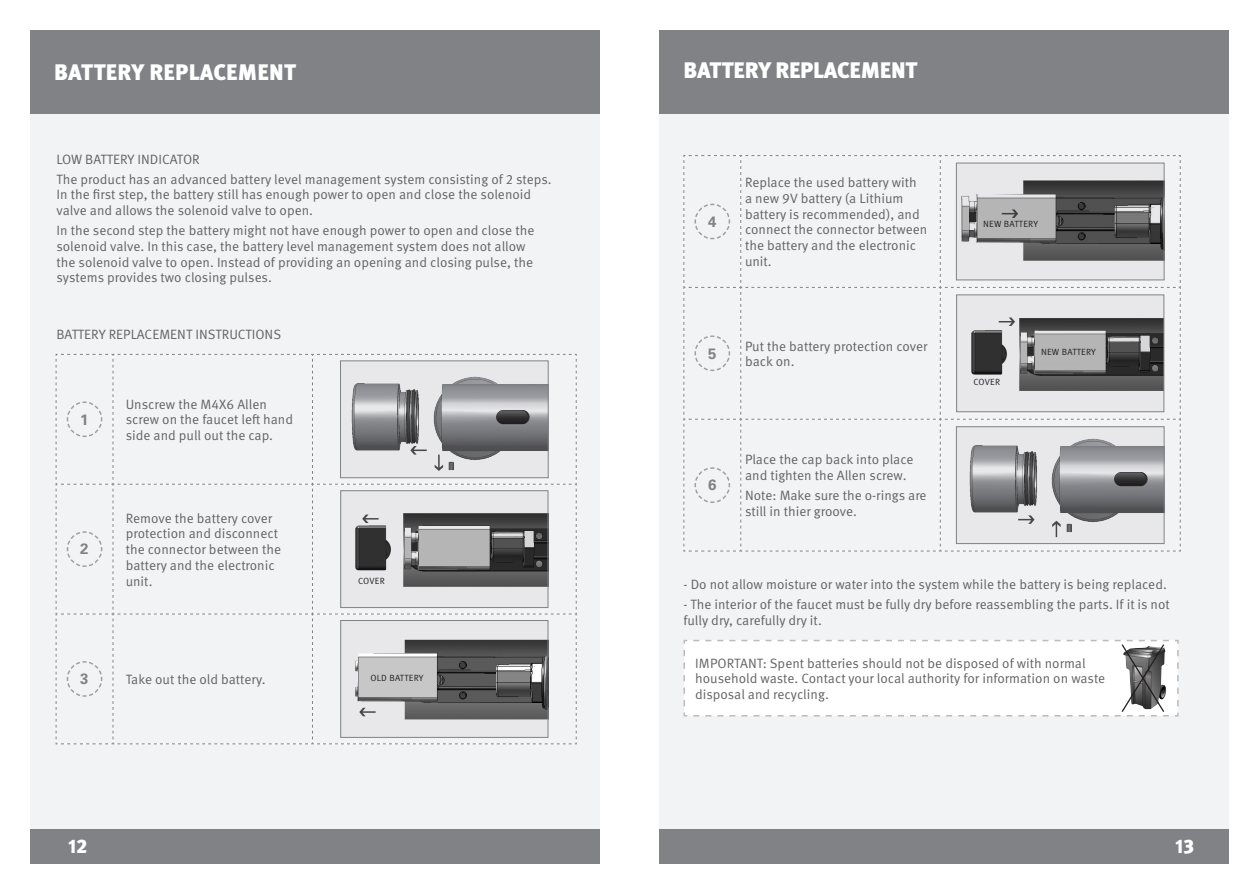
<style>
.page{position:relative;width:1259px;height:893px;background:#fff}
.page>*{position:absolute;margin:0;border:0;box-sizing:border-box;transform-origin:0 0}
.t1{font:900 22.5px "Meta Pro";letter-spacing:.005em;color:#fff}
.t2{font:900 19.5px "Meta Pro";color:#fff}
.t3{font:700 15px "Univers";color:#808285}
.t4{font:13.5px/15.8px "Meta Pro Norm";color:#636366}
.t5{font:9px "Meta Pro Norm";letter-spacing:.025em;color:#231f20}
</style>
<div class="page">
<div style="left:659px;top:104px;width:570px;height:742px;background:#f2f3f4"></div>
<div style="left:30px;top:104px;width:570px;height:742px;background:#f2f3f4"></div>
<div style="left:30px;top:30px;width:570px;height:83px;background:#808285"></div>
<div style="left:659px;top:30px;width:570px;height:83px;background:#808285"></div>
<div style="left:30px;top:829px;width:570px;height:34px;background:#808285"></div>
<div style="left:659px;top:829px;width:570px;height:34px;background:#808285"></div>
<svg style="left:683px;top:155px;width:498px;height:397px"></svg>
<svg style="left:683px;top:640px;width:496px;height:77px"></svg>
<svg style="left:55px;top:354px;width:522px;height:391px"></svg>
<h1 class="t1" style="left:54px;top:54px;width:109px">BATTERY REPL</h1>
<h1 class="t1" style="left:200px;top:54px;width:98px">ACEMENT</h1>
<p class="t4" style="left:56px;top:148px;width:497px;line-height:20px">LOW BATTERY INDICATOR<br>The product has an advanced battery level management system consisting of 2 steps.</p>
<p class="t4" style="left:56px;top:186px;width:476px">In the first step, the battery still has enough power to open and close the solenoid valve and allows the solenoid valve to open.</p>
<p class="t4" style="left:56px;top:222px;width:479px">In the second step the battery might not have enough power to open and close the solenoid valve. In this case, the battery level management system does not allow the solenoid valve to open. Instead of providing an opening and closing pulse, the systems provides two closing pulses.</p>
<p class="t4" style="left:56px;top:326px;width:226px">BATTERY REPLACEMENT INSTRUCTIONS</p>
<p class="t3" style="left:80px;top:410px;width:10px">1</p>
<p class="t3" style="left:80px;top:540px;width:10px">2</p>
<p class="t4" style="left:126px;top:395px;width:169px">Unscrew the M4x6 Allen screw on the faucet left hand side and pull out the cap.</p>
<p class="t4" style="left:126px;top:509px;width:157px">Remove the battery cover protection and disconnect the connector between the battery and the electronic unit.</p>
<p class="t5" style="left:358px;top:574px;width:28px">COVER</p>
<p class="t3" style="left:80px;top:670px;width:10px">3</p>
<p class="t4" style="left:126px;top:671px;width:141px">Take out the old battery.</p>
<p class="t5" style="left:370px;top:671px;width:55px">OLD BATTERY</p>
<h1 class="t1" style="left:683px;top:52px;width:105px">BATTERY REPL</h1>
<h1 class="t1" style="left:824px;top:52px;width:95px">ACEMENT</h1>
<p class="t3" style="left:708px;top:213px;width:10px">4</p>
<p class="t4" style="left:745px;top:174px;width:184px">Replace the used battery with<br>a new 9V battery (a Lithium battery is recommended), and connect the connector between the battery and the electronic unit.</p>
<p class="t3" style="left:708px;top:344px;width:10px">5</p>
<p class="t4" style="left:745px;top:337px;width:184px">Put the battery protection cover back on.</p>
<p class="t3" style="left:708px;top:476px;width:10px">6</p>
<p class="t4" style="left:745px;top:451px;width:170px">Place the cap back into place and tighten the Allen screw.</p>
<p class="t4" style="left:745px;top:487px;width:183px">Note: Make sure the o-rings are still in thier groove.</p>
<p class="t5" style="left:983px;top:217px;width:56px">NEW BATTERY</p>
<p class="t5" style="left:973px;top:375px;width:28px">COVER</p>
<p class="t5" style="left:1041px;top:345px;width:56px">NEW BATTERY</p>
<p class="t4" style="left:683px;top:576px;width:485px">- Do not allow moisture or water into the system while the battery is being replaced.</p>
<p class="t4" style="left:683px;top:596px;width:488px">- The interior of the faucet must be fully dry before reassembling the parts. If it is not fully dry, carefully dry it.</p>
<p class="t4" style="left:695px;top:654px;width:13px">Important</p>
<p class="t4" style="left:695px;top:654px;width:411px;text-indent:68px">: Spent batteries should not be disposed of with normal household waste. Contact your local authority for information on waste disposal and recycling.</p>
<h2 class="t2" style="left:68px;top:831px;width:21px">12</h2>
<h2 class="t2" style="left:1175px;top:831px;width:20px">13</h2>
</div>
